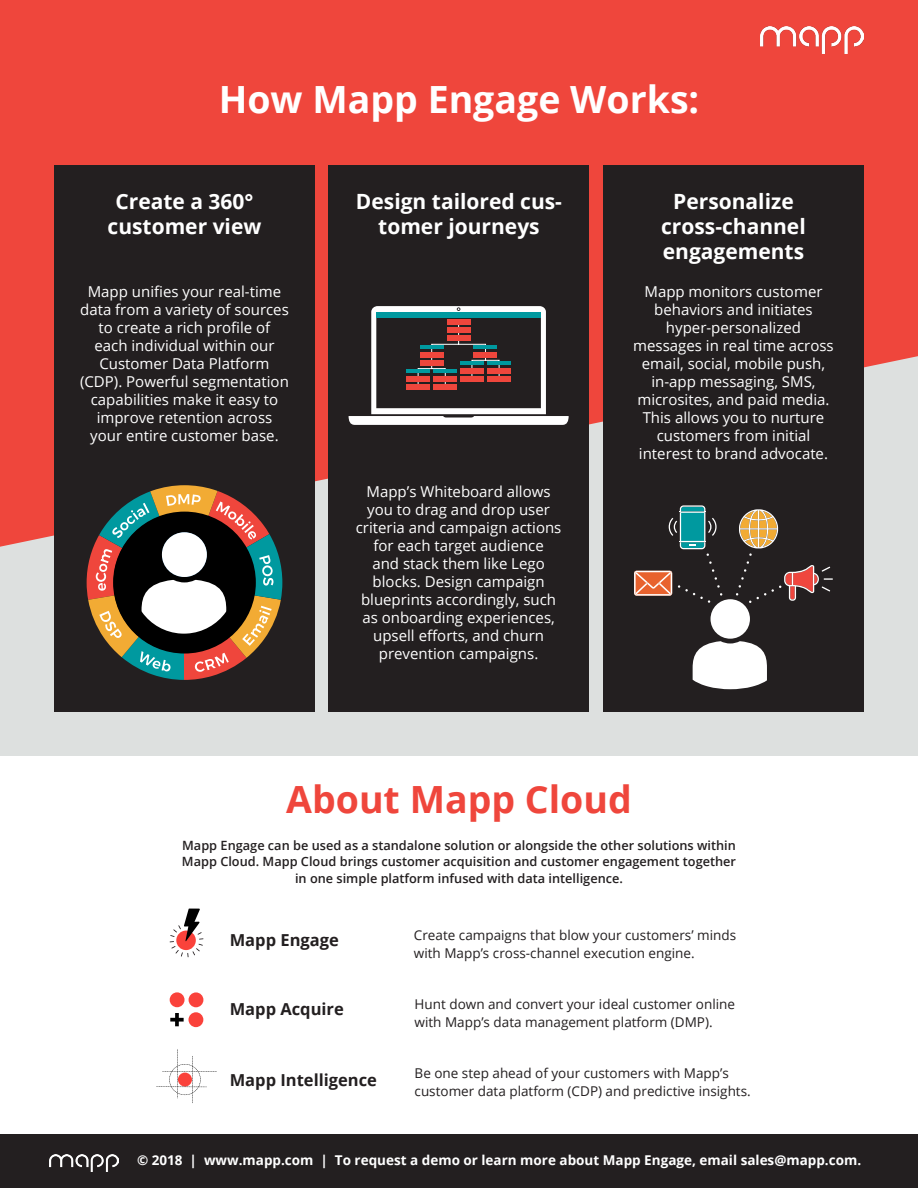
<style>
.page{position:relative;width:918px;height:1188px;background:#ef463c}
.page>*{position:absolute;margin:0;border:0;box-sizing:border-box;transform-origin:0 0}
.t1{font:700 37.5px "Open Sans";color:#fff}
.t2{font:700 37.5px "Open Sans";color:#ef463c}
.t3{font:700 21px/25.2px "Open Sans";color:#fff;text-align:center}
.t4{font:700 16.5px "Open Sans";color:#231f20}
.t5{font:15px/18px "Open Sans";color:#fff;text-align:center}
.t6{font:13.5px/18px "Open Sans";color:#231f20}
.t7{font:700 13.5px "Open Sans";color:#fff}
.t8{font:600 12.75px/16.5px "Open Sans";color:#231f20;text-align:center}
</style>
<div class="page">
<svg style="left:0;top:356px;width:918px;height:400px;background:#ddc8c5"></svg>
<div style="left:0;top:756px;width:918px;height:432px;background:#fff"></div>
<div style="left:0;top:1134px;width:918px;height:54px;background:#231f20"></div>
<div style="left:328px;top:165px;width:262px;height:546px;background:#231f20"></div>
<div style="left:54px;top:165px;width:261px;height:546px;background:#231f20"></div>
<div style="left:603px;top:165px;width:261px;height:546px;background:#231f20"></div>
<img style="left:760px;top:27px;width:104px;height:27px">
<svg style="left:349px;top:306px;width:220px;height:119px"></svg>
<div style="left:447px;top:319px;width:23px;height:6px;background:#ef463c"></div>
<div style="left:447px;top:328px;width:23px;height:5px;background:#ef463c"></div>
<div style="left:447px;top:336px;width:23px;height:5px;background:#ef463c"></div>
<div style="left:420px;top:352px;width:24px;height:5px;background:#ef463c"></div>
<div style="left:474px;top:352px;width:23px;height:5px;background:#ef463c"></div>
<div style="left:420px;top:360px;width:24px;height:5px;background:#ef463c"></div>
<div style="left:406px;top:377px;width:24px;height:5px;background:#ef463c"></div>
<div style="left:406px;top:384px;width:24px;height:6px;background:#ef463c"></div>
<div style="left:433px;top:377px;width:24px;height:5px;background:#ef463c"></div>
<div style="left:433px;top:384px;width:24px;height:6px;background:#ef463c"></div>
<div style="left:460px;top:368px;width:24px;height:6px;background:#ef463c"></div>
<div style="left:460px;top:376px;width:24px;height:5px;background:#ef463c"></div>
<div style="left:487px;top:368px;width:24px;height:6px;background:#ef463c"></div>
<div style="left:487px;top:376px;width:24px;height:5px;background:#ef463c"></div>
<hr style="left:420px;top:346px;width:24px;height:3px;background:#00999f">
<hr style="left:407px;top:370px;width:23px;height:3px;background:#00999f">
<hr style="left:433px;top:370px;width:24px;height:3px;background:#00999f">
<hr style="left:460px;top:362px;width:24px;height:3px;background:#00999f">
<hr style="left:487px;top:362px;width:24px;height:3px;background:#00999f">
<hr style="left:474px;top:346px;width:23px;height:3px;background:#00999f">
<div style="left:376px;top:312px;width:165px;height:6px;background:#00999f"></div>
<svg style="left:634px;top:505px;width:89px;height:98px"></svg>
<svg style="left:736px;top:509px;width:97px;height:94px"></svg>
<div style="left:711px;top:599px;width:39px;height:40px;background:#fff;border-radius:50%"></div>
<svg style="left:693px;top:641px;width:74px;height:48px;background:#e0dfdf"></svg>
<div style="left:188px;top:1012px;width:15px;height:15px;background:#fa423b;border-radius:50%"></div>
<svg style="left:170px;top:1013px;width:14px;height:13px"></svg>
<div style="left:170px;top:992px;width:15px;height:15px;background:#fa423b;border-radius:50%"></div>
<div style="left:189px;top:992px;width:14px;height:15px;background:#fa423b;border-radius:50%"></div>
<svg style="left:170px;top:909px;width:33px;height:48px"></svg>
<svg style="left:156px;top:1049px;width:61px;height:54px"></svg>
<svg style="left:87px;top:485px;width:195px;height:195px"></svg>
<img style="left:49px;top:1155px;width:69px;height:17px">
<p class="t1" style="left:219px;top:73px;width:482px">How Mapp Engage Works:</p>
<p class="t3" style="left:108px;top:188px;width:155px">Create a 360° customer view</p>
<p class="t5" style="left:80px;top:283px;width:210px">Mapp unifies your real-time data from a variety of sources to create a rich profile of<br>each individual within our<br>Customer Data Platform (CDP). Powerful segmentation capabilities make it easy to improve retention across your entire customer base.</p>
<p class="t3" style="left:356px;top:188px;width:208px">Design tailored cus&shy;tomer journeys</p>
<p class="t5" style="left:356px;top:482px;width:207px">Mapp’s Whiteboard allows you to drag and drop user criteria and campaign actions for each target audience<br>and stack them like Lego blocks. Design campaign blueprints accordingly, such as onboarding experiences, upsell efforts, and churn prevention campaigns.</p>
<p class="t3" style="left:661px;top:188px;width:146px">Personalize cross-channel engagements</p>
<p class="t5" style="left:633px;top:282px;width:202px">Mapp monitors customer behaviors and initiates hyper-personalized messages in real time across email, social, mobile push, in-app messaging, SMS, microsites, and paid media.<br>This allows you to nurture customers from initial interest to brand advocate.</p>
<p class="t2" style="left:286px;top:773px;width:347px">About Mapp Cloud</p>
<p class="t8" style="left:182px;top:837px;width:556px">Mapp Engage can be used as a standalone solution or alongside the other solutions within<br>Mapp Cloud. Mapp Cloud brings customer acquisition and customer engagement together in one simple platform infused with data intelligence.</p>
<p class="t4" style="left:230px;top:928px;width:111px">Mapp Engage</p>
<p class="t6" style="left:414px;top:926px;width:324px">Create campaigns that blow your customers’ minds with Mapp’s cross-channel execution engine.</p>
<p class="t4" style="left:230px;top:998px;width:116px">Mapp Acquire</p>
<p class="t6" style="left:415px;top:995px;width:322px">Hunt down and convert your ideal customer online</p>
<p class="t6" style="left:415px;top:1013px;width:300px">with Mapp’s data management platform (DMP).</p>
<p class="t4" style="left:230px;top:1068px;width:149px">Mapp Intelligence</p>
<p class="t6" style="left:415px;top:1064px;width:338px">Be one step ahead of your customers with Mapp’s customer data platform (CDP) and predictive insights.</p>
<p class="t7" style="left:137px;top:1151px;width:726px">© 2018 | www.mapp.com | To request a demo or learn more about Mapp Engage, email sales@mapp.com.</p>
</div>
